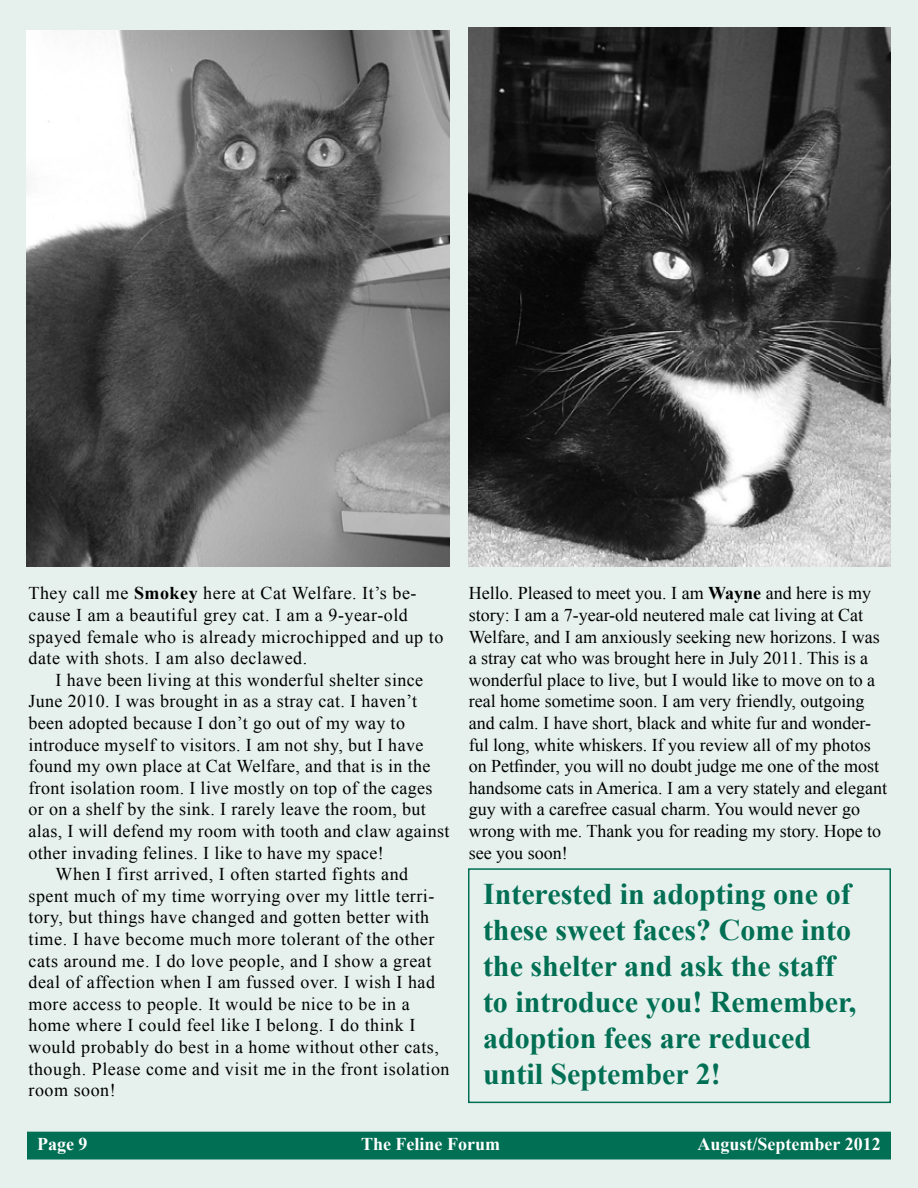
<style>
.page{position:relative;width:918px;height:1188px;background:#e6f1ee}
.page>*{position:absolute;margin:0;border:0;box-sizing:border-box;transform-origin:0 0}
.t1{font:700 30px/36px "Times New Roman";color:#006f53}
.t2{font:18px/21.6px "Times New Roman";letter-spacing:.02em;color:#000}
.t3{font:18px/21.6px "Times New Roman";color:#000}
.t4{font:700 18px "Times New Roman";color:#fff}
.s1{font-weight:700}
</style>
<div class="page">
<div style="left:27px;top:1132px;width:864px;height:28px;background:#006f53;border:2px solid #006f53"></div>
<div style="left:468px;top:868px;width:423px;height:235px;border:2px solid #006f53"></div>
<img style="left:468px;top:27px;width:423px;height:540px">
<img style="left:26px;top:30px;width:423px;height:537px">
<p class="t2" style="left:29px;top:582px;width:416px">They call me <span class="s1">Smokey</span> here at Cat Welfare. It’s be&shy;cause I am a beautiful grey cat. I am a 9-year-old spayed female who is already microchipped and up to date with shots. I am also declawed.</p>
<p class="t2" style="left:56px;top:669px;width:369px">I have been living at this wonderful shelter since</p>
<p class="t2" style="left:29px;top:690px;width:390px">June 2010. I was brought in as a stray cat. I haven’t</p>
<p class="t2" style="left:29px;top:712px;width:378px">been adopted because I don’t go out of my way to</p>
<p class="t2" style="left:29px;top:733px;width:396px">introduce myself to visitors. I am not shy, but I have</p>
<p class="t2" style="left:29px;top:755px;width:403px">found my own place at Cat Welfare, and that is in the</p>
<p class="t2" style="left:29px;top:777px;width:405px">front isolation room. I live mostly on top of the cages</p>
<p class="t2" style="left:29px;top:798px;width:399px">or on a shelf by the sink. I rarely leave the room, but</p>
<p class="t2" style="left:29px;top:820px;width:422px">alas, I will defend my room with tooth and claw against</p>
<p class="t2" style="left:29px;top:841px;width:357px">other invading felines. I like to have my space!</p>
<p class="t2" style="left:56px;top:863px;width:354px">When I first arrived, I often started fights and</p>
<p class="t2" style="left:29px;top:885px;width:408px">spent much of my time worrying over my little terri-</p>
<p class="t2" style="left:29px;top:906px;width:402px">tory, but things have changed and gotten better with</p>
<p class="t2" style="left:29px;top:928px;width:407px">time. I have become much more tolerant of the other</p>
<p class="t2" style="left:29px;top:949px;width:404px">cats around me. I do love people, and I show a great</p>
<p class="t2" style="left:29px;top:971px;width:408px">deal of affection when I am fussed over. I wish I had</p>
<p class="t2" style="left:29px;top:993px;width:383px">more access to people. It would be nice to be in a</p>
<p class="t2" style="left:29px;top:1014px;width:388px">home where I could feel like I belong. I do think I</p>
<p class="t2" style="left:29px;top:1036px;width:412px">would probably do best in a home without other cats,</p>
<p class="t2" style="left:29px;top:1057px;width:423px">though. Please come and visit me in the front isolation</p>
<p class="t2" style="left:29px;top:1079px;width:89px">room soon!</p>
<p class="t3" style="left:469px;top:582px;width:420px">Hello. Pleased to meet you. I am <span class="s1">Wayne</span> and here is my story: I am a 7-year-old neutered male cat living at Cat Welfare, and I am anxiously seeking new horizons. I was a stray cat who was brought here in July 2011. This is a wonderful place to live, but I would like to move on to a real home sometime soon. I am very friendly, outgoing and calm. I have short, black and white fur and wonder&shy;ful long, white whiskers. If you review all of my photos on Petfinder, you will no doubt judge me one of the most handsome cats in America. I am a very stately and elegant guy with a carefree casual charm. You would never go wrong with me. Thank you for reading my story. Hope to see you soon!</p>
<h1 class="t1" style="left:483px;top:875px;width:375px">Interested in adopting one of these sweet faces? Come into the shelter and ask the staff to introduce you! Remember, adoption fees are reduced until September 2!</h1>
<p class="t4" style="left:37px;top:1132px;width:52px">Page 9</p>
<p class="t4" style="left:361px;top:1132px;width:140px">The Feline Forum</p>
<p class="t4" style="left:698px;top:1132px;width:185px">August/September 2012</p>
</div>
